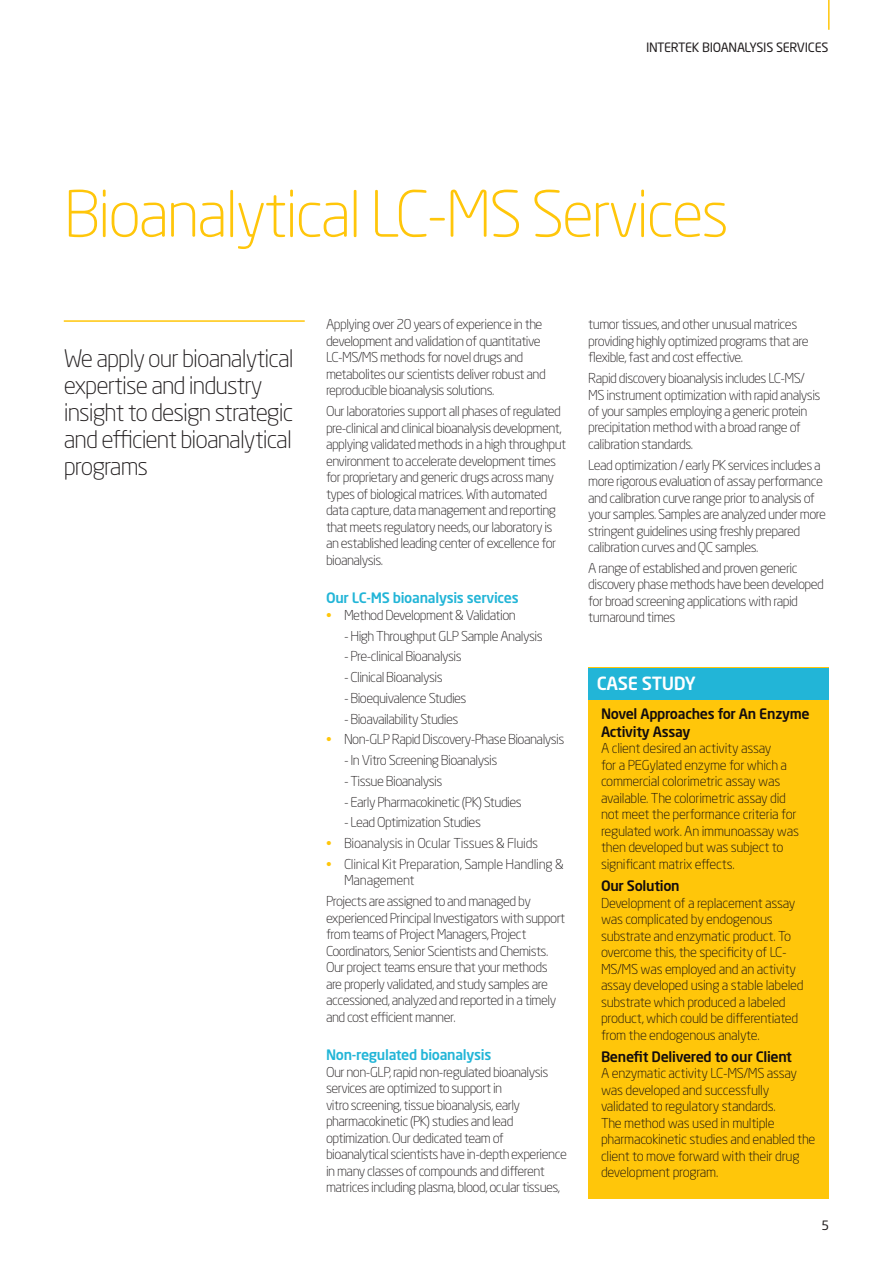
<style>
.page{position:relative;width:893px;height:1263px;background:#fff}
.page>*{position:absolute;margin:0;border:0;box-sizing:border-box;transform-origin:0 0}
.t1{font:300 63px "Neo Sans Std";letter-spacing:-.04em;color:#ffc60a}
.t2{font:300 24px/27px "Neo Sans Std";letter-spacing:-.04em;color:#231f20}
.t3{font:500 18px "Neo Sans Std";letter-spacing:-.02em;color:#fff}
.t4{font:500 14.25px/18px "Neo Sans Std";letter-spacing:-.02em;color:#130c0e}
.t5{font:500 14.25px "Neo Sans Std";letter-spacing:-.02em;color:#22b5d7}
.t6{font:300 13.5px/16.5px "Neo Sans Std";letter-spacing:-.04em;color:#231f20}
.t7{font:300 13.5px/16.5px "Neo Sans Std";letter-spacing:-.02em;color:#130c0e}
.t8{font:300 13.5px/16.5px "Neo Sans Std";letter-spacing:-.02em;color:#231f20}
.t9{font:12.75px "Neo Sans Std";letter-spacing:-.02em;color:#231f20}
.s1{color:#ffc60a}
</style>
<div class="page">
<hr style="left:828px;top:0;width:2px;height:30px;background:#ffc60a">
<hr style="left:64px;top:320px;width:241px;height:2px;background:#ffc60a">
<div style="left:588px;top:668px;width:241px;height:531px;background:#ffc60a"></div>
<div style="left:588px;top:668px;width:241px;height:31px;background:#22b5d7"></div>
<p class="t9" style="left:646px;top:40px;width:184px">INTERTEK BIOANALYSIS SERVICES</p>
<h1 class="t1" style="left:64px;top:176px;width:667px">Bioanalytical LC-MS Services</h1>
<h2 class="t2" style="left:64px;top:345px;width:231px">We apply our bioanalytical expertise and industry insight to design strategic and efficient bioanalytical programs</h2>
<p class="t6" style="left:326px;top:316px;width:221px">Applying over 20 years of experience in the development and validation of quantitative LC-MS/MS methods for novel drugs and metabolites our scientists deliver robust and reproducible bioanalysis solutions.</p>
<p class="t6" style="left:326px;top:403px;width:242px">Our laboratories support all phases of regulated pre-clinical and clinical bioanalysis development, applying validated methods in a high throughput environment to accelerate development times for proprietary and generic drugs across many types of biological matrices. With automated data capture, data management and reporting that meets regulatory needs, our laboratory is an established leading center of excellence for bioanalysis.</p>
<p class="t5" style="left:326px;top:589px;width:194px">Our LC-MS bioanalysis services</p>
<p class="t6" style="left:326px;top:606px;width:191px"><span class="s1">•</span> Method Development &amp; Validation</p>
<p class="t6" style="left:344px;top:627px;width:200px">- High Throughput GLP Sample Analysis</p>
<p class="t6" style="left:344px;top:648px;width:119px">- Pre-clinical Bioanalysis</p>
<p class="t6" style="left:344px;top:669px;width:100px">- Clinical Bioanalysis</p>
<p class="t6" style="left:344px;top:689px;width:124px">- Bioequivalence Studies</p>
<p class="t6" style="left:344px;top:710px;width:116px">- Bioavailability Studies</p>
<p class="t6" style="left:326px;top:731px;width:240px"><span class="s1">•</span> Non-GLP Rapid Discovery-Phase Bioanalysis</p>
<p class="t6" style="left:344px;top:752px;width:155px">- In Vitro Screening Bioanalysis</p>
<p class="t6" style="left:344px;top:772px;width:100px">- Tissue Bioanalysis</p>
<p class="t6" style="left:344px;top:793px;width:179px">- Early Pharmacokinetic (PK) Studies</p>
<p class="t6" style="left:344px;top:814px;width:138px">- Lead Optimization Studies</p>
<p class="t8" style="left:326px;top:835px;width:214px"><span class="s1">•</span> Bioanalysis in Ocular Tissues &amp; Fluids</p>
<p class="t8" style="left:344px;top:855px;width:221px;text-indent:-18px"><span class="s1">•</span> Clinical Kit Preparation, Sample Handling &amp;<br>Management</p>
<p class="t6" style="left:326px;top:893px;width:241px">Projects are assigned to and managed by experienced Principal Investigators with support from teams of Project Managers, Project Coordinators, Senior Scientists and Chemists.<br>Our project teams ensure that your methods are properly validated, and study samples are accessioned, analyzed and reported in a timely and cost efficient manner.</p>
<p class="t5" style="left:326px;top:1046px;width:167px">Non-regulated bioanalysis</p>
<p class="t6" style="left:326px;top:1063px;width:242px">Our non-GLP, rapid non-regulated bioanalysis services are optimized to support in<br>vitro screening, tissue bioanalysis, early pharmacokinetic (PK) studies and lead optimization. Our dedicated team of bioanalytical scientists have in-depth experience in many classes of compounds and different matrices including plasma, blood, ocular tissues,</p>
<p class="t6" style="left:588px;top:316px;width:222px">tumor tissues, and other unusual matrices providing highly optimized programs that are flexible, fast and cost effective.</p>
<p class="t6" style="left:588px;top:370px;width:234px">Rapid discovery bioanalysis includes LC-MS/ MS instrument optimization with rapid analysis of your samples employing a generic protein precipitation method with a broad range of calibration standards.</p>
<p class="t6" style="left:588px;top:456px;width:239px">Lead optimization / early PK services includes a more rigorous evaluation of assay performance and calibration curve range prior to analysis of your samples. Samples are analyzed under more stringent guidelines using freshly prepared calibration curves and QC samples.</p>
<p class="t6" style="left:588px;top:560px;width:237px">A range of established and proven generic discovery phase methods have been developed for broad screening applications with rapid turnaround times</p>
<h3 class="t3" style="left:597px;top:672px;width:101px">CASE STUDY</h3>
<p class="t4" style="left:601px;top:704px;width:210px">Novel Approaches for An Enzyme<br>Activity Assay</p>
<p class="t7" style="left:601px;top:740px;width:199px">A client desired an activity assay<br>for a PEGylated enzyme for which a commercial colorimetric assay was available. The colorimetric assay did not meet the performance criteria for regulated work. An immunoassay was then developed but was subject to significant matrix effects.</p>
<p class="t4" style="left:601px;top:877px;width:80px">Our Solution</p>
<p class="t7" style="left:601px;top:894px;width:204px">Development of a replacement assay was complicated by endogenous substrate and enzymatic product. To overcome this, the specificity of LC-MS/MS was employed and an activity assay developed using a stable labeled substrate which produced a labeled product, which could be differentiated from the endogenous analyte.</p>
<p class="t4" style="left:601px;top:1047px;width:193px">Benefit Delivered to our Client</p>
<p class="t7" style="left:601px;top:1065px;width:216px">A enzymatic activity LC-MS/MS assay was developed and successfully validated to regulatory standards.<br>The method was used in multiple pharmacokinetic studies and enabled the client to move forward with their drug development program.</p>
<p class="t9" style="left:821px;top:1218px;width:9px">5</p>
</div>
